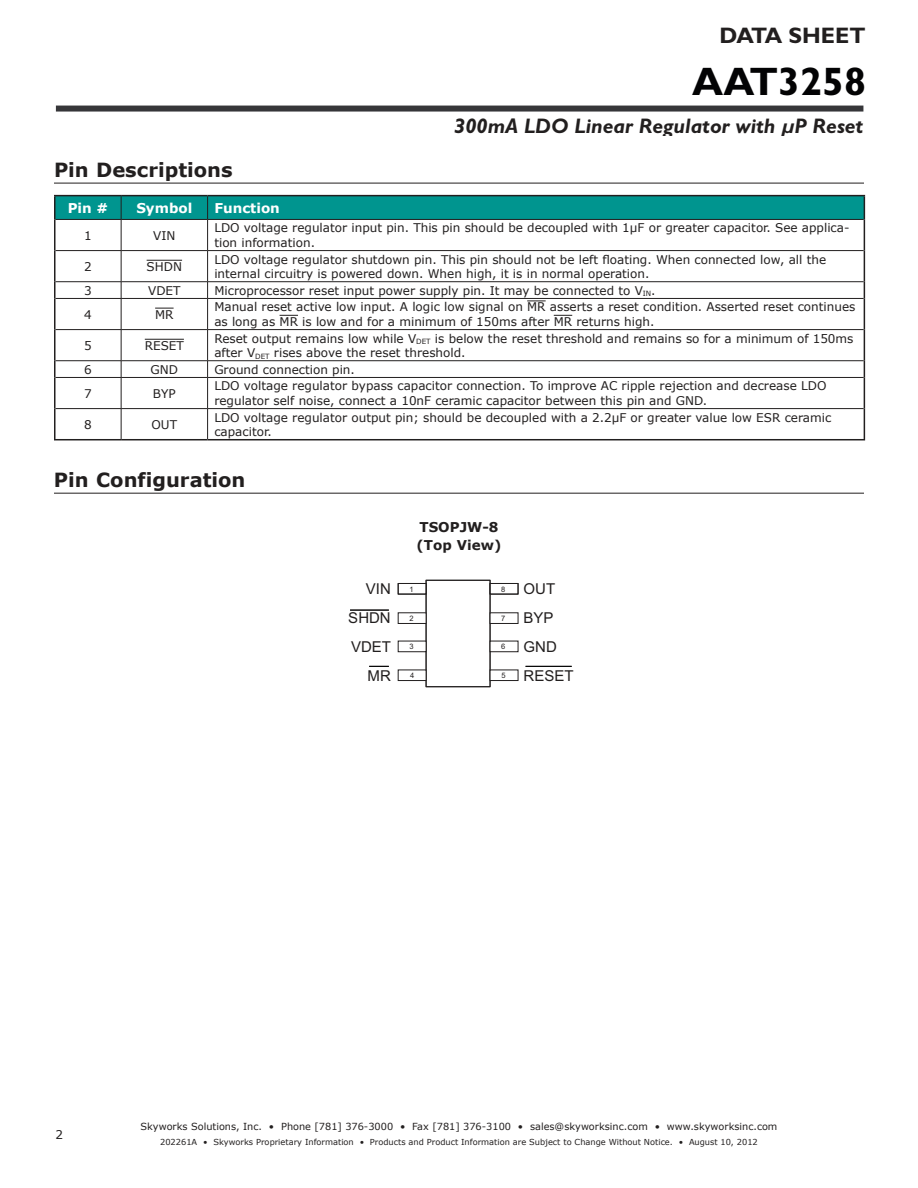
<style>
.page{position:relative;width:918px;height:1188px;background:#fff}
.page>*{position:absolute;margin:0;border:0;box-sizing:border-box;transform-origin:0 0}
.t1{font:700 39.9px "Gill Sans";color:#030304}
.t2{font:700 22.5px "Gill Sans";color:#221f1f}
.t3{font:italic 700 21.15px "Gill Sans";color:#221f1f}
.t4{font:700 19.5px "Verdana";color:#221f1f}
.t5{font:15px/29px "Arial";color:#221f1f;text-align:right}
.t6{font:700 13.5px "Verdana";color:#fff}
.t7{font:700 13.5px/18px "Verdana";color:#221f1f}
.t8{font:12px/14.4px "Verdana";color:#221f1f}
.t9{font:9.75px "Verdana";color:#221f1f}
.t10{font:8.25px "Verdana";color:#221f1f}
.t11{font:7.5px "Arial";color:#221f1f}
</style>
<div class="page">
<div style="left:56px;top:106px;width:807px;height:6px;background:#363639"></div>
<hr style="left:54px;top:183px;width:810px;height:1px;background:#221f1f">
<hr style="left:54px;top:493px;width:810px;height:1px;background:#221f1f">
<hr style="left:56px;top:219px;width:65px;height:1px;background:#221f1f">
<hr style="left:121px;top:219px;width:87px;height:1px;background:#221f1f">
<hr style="left:121px;top:220px;width:1px;height:30px;background:#221f1f">
<hr style="left:208px;top:219px;width:656px;height:1px;background:#221f1f">
<hr style="left:207px;top:220px;width:1px;height:30px;background:#221f1f">
<hr style="left:56px;top:250px;width:65px;height:1px;background:#221f1f">
<hr style="left:121px;top:250px;width:87px;height:1px;background:#221f1f">
<hr style="left:121px;top:251px;width:1px;height:31px;background:#221f1f">
<hr style="left:208px;top:250px;width:656px;height:1px;background:#221f1f">
<hr style="left:207px;top:251px;width:1px;height:31px;background:#221f1f">
<hr style="left:56px;top:281px;width:65px;height:1px;background:#221f1f">
<hr style="left:121px;top:281px;width:87px;height:1px;background:#221f1f">
<svg style="left:121px;top:282px;width:1px;height:16px"></svg>
<hr style="left:208px;top:281px;width:656px;height:1px;background:#221f1f">
<svg style="left:207px;top:282px;width:1px;height:16px"></svg>
<hr style="left:56px;top:298px;width:65px;height:1px;background:#221f1f">
<hr style="left:121px;top:298px;width:87px;height:1px;background:#221f1f">
<hr style="left:121px;top:299px;width:1px;height:30px;background:#221f1f">
<hr style="left:208px;top:298px;width:656px;height:1px;background:#221f1f">
<hr style="left:207px;top:299px;width:1px;height:30px;background:#221f1f">
<hr style="left:56px;top:329px;width:65px;height:1px;background:#221f1f">
<hr style="left:121px;top:329px;width:87px;height:1px;background:#221f1f">
<hr style="left:121px;top:330px;width:1px;height:31px;background:#221f1f">
<hr style="left:208px;top:329px;width:656px;height:1px;background:#221f1f">
<hr style="left:207px;top:330px;width:1px;height:31px;background:#221f1f">
<hr style="left:56px;top:360px;width:65px;height:1px;background:#221f1f">
<hr style="left:121px;top:360px;width:87px;height:1px;background:#221f1f">
<svg style="left:121px;top:361px;width:1px;height:16px"></svg>
<hr style="left:208px;top:360px;width:656px;height:1px;background:#221f1f">
<svg style="left:207px;top:361px;width:1px;height:16px"></svg>
<hr style="left:56px;top:377px;width:65px;height:1px;background:#221f1f">
<hr style="left:121px;top:377px;width:87px;height:1px;background:#221f1f">
<hr style="left:121px;top:378px;width:1px;height:30px;background:#221f1f">
<hr style="left:208px;top:377px;width:656px;height:1px;background:#221f1f">
<hr style="left:207px;top:378px;width:1px;height:30px;background:#221f1f">
<hr style="left:56px;top:408px;width:65px;height:1px;background:#221f1f">
<hr style="left:121px;top:408px;width:87px;height:1px;background:#221f1f">
<hr style="left:121px;top:409px;width:1px;height:30px;background:#221f1f">
<hr style="left:208px;top:408px;width:656px;height:1px;background:#221f1f">
<hr style="left:207px;top:409px;width:1px;height:30px;background:#221f1f">
<hr style="left:54px;top:195px;width:67px;height:1px;background:#221f1f">
<hr style="left:54px;top:196px;width:2px;height:23px;background:#221f1f">
<hr style="left:121px;top:195px;width:87px;height:1px;background:#221f1f">
<hr style="left:208px;top:195px;width:657px;height:1px;background:#221f1f">
<div style="left:55px;top:196px;width:810px;height:23px;background:#00958f"></div>
<hr style="left:54px;top:219px;width:2px;height:32px;background:#221f1f">
<hr style="left:864px;top:219px;width:1px;height:32px;background:#221f1f">
<hr style="left:54px;top:251px;width:2px;height:31px;background:#221f1f">
<hr style="left:864px;top:251px;width:1px;height:31px;background:#221f1f">
<svg style="left:54px;top:282px;width:2px;height:16px"></svg>
<svg style="left:864px;top:282px;width:1px;height:16px"></svg>
<hr style="left:54px;top:298px;width:2px;height:32px;background:#221f1f">
<hr style="left:864px;top:298px;width:1px;height:32px;background:#221f1f">
<hr style="left:54px;top:330px;width:2px;height:31px;background:#221f1f">
<hr style="left:864px;top:330px;width:1px;height:31px;background:#221f1f">
<svg style="left:54px;top:361px;width:2px;height:16px"></svg>
<svg style="left:864px;top:361px;width:1px;height:16px"></svg>
<hr style="left:54px;top:377px;width:2px;height:32px;background:#221f1f">
<hr style="left:864px;top:377px;width:1px;height:32px;background:#221f1f">
<hr style="left:54px;top:409px;width:2px;height:30px;background:#221f1f">
<hr style="left:864px;top:409px;width:1px;height:30px;background:#221f1f">
<hr style="left:54px;top:439px;width:67px;height:1px;background:#221f1f">
<hr style="left:121px;top:439px;width:87px;height:1px;background:#221f1f">
<hr style="left:208px;top:439px;width:657px;height:1px;background:#221f1f">
<hr style="left:147px;top:260px;width:35px;height:1px;background:#221f1f">
<svg style="left:155px;top:308px;width:19px;height:1px"></svg>
<svg style="left:527px;top:301px;width:19px;height:1px"></svg>
<svg style="left:280px;top:315px;width:18px;height:1px"></svg>
<svg style="left:554px;top:315px;width:18px;height:1px"></svg>
<hr style="left:145px;top:339px;width:39px;height:1px;background:#221f1f">
<div style="left:426px;top:580px;width:64px;height:107px;border:1px solid #221f1f"></div>
<div style="left:398px;top:583px;width:28px;height:11px;border:1px solid #221f1f"></div>
<div style="left:398px;top:612px;width:28px;height:12px;background:#fff;border:1px solid #221f1f"></div>
<div style="left:398px;top:641px;width:28px;height:11px;background:#fff;border:1px solid #221f1f"></div>
<div style="left:398px;top:670px;width:28px;height:11px;background:#fff;border:1px solid #221f1f"></div>
<div style="left:490px;top:583px;width:28px;height:11px;border:1px solid #221f1f"></div>
<div style="left:490px;top:612px;width:28px;height:12px;background:#fff;border:1px solid #221f1f"></div>
<div style="left:490px;top:641px;width:28px;height:11px;background:#fff;border:1px solid #221f1f"></div>
<div style="left:490px;top:670px;width:28px;height:11px;background:#fff;border:1px solid #221f1f"></div>
<svg style="left:369px;top:666px;width:20px;height:1px"></svg>
<hr style="left:350px;top:610px;width:39px;height:1px;background:#000">
<hr style="left:526px;top:666px;width:46px;height:1px;background:#000">
<h2 class="t2" style="left:720px;top:22px;width:147px">DATA SHEET</h2>
<h1 class="t1" style="left:692px;top:58px;width:175px">AAT3258</h1>
<h3 class="t3" style="left:454px;top:117px;width:411px">300mA LDO Linear Regulator with µP Reset</h3>
<h3 class="t4" style="left:54px;top:162px;width:180px">Pin Descriptions</h3>
<p class="t6" style="left:68px;top:202px;width:42px">Pin #</p>
<p class="t6" style="left:136px;top:202px;width:57px">Symbol</p>
<p class="t6" style="left:214px;top:202px;width:67px">Function</p>
<p class="t8" style="left:84px;top:229px;width:9px">1</p>
<p class="t8" style="left:153px;top:229px;width:24px">VIN</p>
<p class="t8" style="left:214px;top:222px;width:637px">LDO voltage regulator input pin. This pin should be decoupled with 1µF or greater capacitor. See applica&shy;tion information.</p>
<p class="t8" style="left:84px;top:260px;width:9px">2</p>
<p class="t8" style="left:147px;top:260px;width:37px">SHDN</p>
<p class="t8" style="left:214px;top:252px;width:613px">LDO voltage regulator shutdown pin. This pin should not be left 昀氀oating. When connected low, all the internal circuitry is powered down. When high, it is in normal operation.</p>
<p class="t8" style="left:84px;top:284px;width:9px">3</p>
<p class="t8" style="left:148px;top:284px;width:34px">VDET</p>
<p class="t8" style="left:214px;top:284px;width:443px">Microprocessor reset input power supply pin. It may be connected to V<sub>IN</sub>.</p>
<p class="t8" style="left:84px;top:308px;width:9px">4</p>
<p class="t8" style="left:155px;top:308px;width:20px">MR</p>
<p class="t8" style="left:214px;top:301px;width:643px">Manual reset active low input. A logic low signal on MR asserts a reset condition. Asserted reset continues as long as MR is low and for a minimum of 150ms after MR returns high.</p>
<p class="t8" style="left:84px;top:339px;width:9px">5</p>
<p class="t8" style="left:145px;top:339px;width:41px">RESET</p>
<p class="t8" style="left:214px;top:332px;width:641px">Reset output remains low while V<sub>DET</sub> is below the reset threshold and remains so for a minimum of 150ms after V<sub>DET</sub> rises above the reset threshold.</p>
<p class="t8" style="left:84px;top:363px;width:9px">6</p>
<p class="t8" style="left:151px;top:363px;width:29px">GND</p>
<p class="t8" style="left:214px;top:363px;width:142px">Ground connection pin.</p>
<p class="t8" style="left:84px;top:387px;width:9px">7</p>
<p class="t8" style="left:153px;top:387px;width:24px">BYP</p>
<p class="t8" style="left:214px;top:380px;width:614px">LDO voltage regulator bypass capacitor connection. To improve AC ripple rejection and decrease LDO regulator self noise, connect a 10nF ceramic capacitor between this pin and GND.</p>
<p class="t8" style="left:84px;top:418px;width:9px">8</p>
<p class="t8" style="left:152px;top:418px;width:27px">OUT</p>
<p class="t8" style="left:214px;top:411px;width:619px">LDO voltage regulator output pin; should be decoupled with a 2.2µF or greater value low ESR ceramic capacitor.</p>
<h3 class="t4" style="left:54px;top:472px;width:193px">Pin Configuration</h3>
<p class="t7" style="left:417px;top:519px;width:86px">TSOPJW-8 (Top View)</p>
<p class="t11" style="left:410px;top:585px;width:6px">1</p>
<p class="t11" style="left:410px;top:614px;width:6px">2</p>
<p class="t11" style="left:410px;top:642px;width:6px">3</p>
<p class="t11" style="left:410px;top:671px;width:6px">4</p>
<p class="t5" style="left:348px;top:574px;width:44px">VIN<br>SHDN<br>VDET<br>MR</p>
<p class="t5" style="left:524px;top:574px;width:52px;text-align:left">OUT<br>BYP<br>GND<br>RESET</p>
<p class="t11" style="left:501px;top:585px;width:6px">8</p>
<p class="t11" style="left:501px;top:614px;width:6px">7</p>
<p class="t11" style="left:501px;top:642px;width:6px">6</p>
<p class="t11" style="left:501px;top:671px;width:6px">5</p>
<p class="t8" style="left:56px;top:1129px;width:9px">2</p>
<p class="t9" style="left:141px;top:1120px;width:638px">Skyworks Solutions, Inc. • Phone [781] 376-3000 • Fax [781] 376-3100 • sales@skyworksinc.com • www.skyworksinc.com</p>
<p class="t10" style="left:160px;top:1136px;width:599px">202261A • Skyworks Proprietary Information • Products and Product Information are Subject to Change Without Notice. • August 10, 2012</p>
</div>
